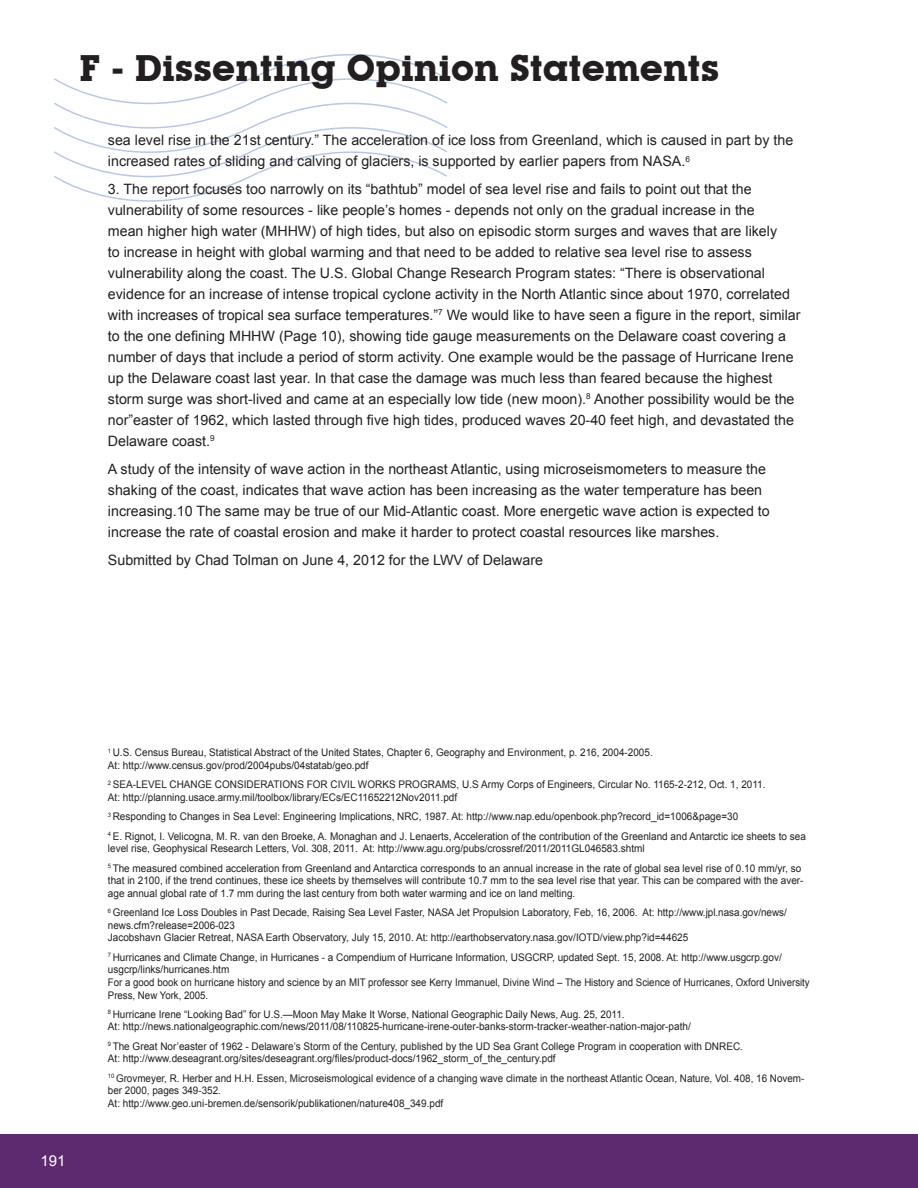
<style>
.page{position:relative;width:918px;height:1188px;background:#fff}
.page>*{position:absolute;margin:0;border:0;box-sizing:border-box;transform-origin:0 0}
.t1{font:700 36px "Lubalin Graph IT Cby BT";color:#231f20}
.t2{font:15px "Arial";color:#fff}
.t3{font:14.25px/21px "Arial";color:#231f20}
.t4{font:10.5px/12.6px "Arial";color:#231f20;scale:.95 1}
.t5{font:10.5px/12.6px "Arial";color:#231f20;scale:.94 1}
</style>
<div class="page">
<svg style="left:54px;top:54px;width:393px;height:148px"></svg>
<div style="left:0;top:1134px;width:918px;height:54px;background:#5e2a6f"></div>
<h1 class="t1" style="left:79px;top:47px;width:642px">F - Dissenting Opinion Statements</h1>
<h3 class="t3" style="left:108px;top:130px;width:687px">sea level rise in the 21st century.” The acceleration of ice loss from Greenland, which is caused in part by the increased rates of sliding and calving of glaciers, is supported by earlier papers from NASA.<sup>6</sup></h3>
<p class="t3" style="left:108px;top:179px;width:694px">3. The report focuses too narrowly on its “bathtub” model of sea level rise and fails to point out that the vulnerability of some resources - like people’s homes - depends not only on the gradual increase in the<br>mean higher high water (MHHW) of high tides, but also on episodic storm surges and waves that are likely<br>to increase in height with global warming and that need to be added to relative sea level rise to assess vulnerability along the coast. The U.S. Global Change Research Program states: “There is observational evidence for an increase of intense tropical cyclone activity in the North Atlantic since about 1970, correlated with increases of tropical sea surface temperatures.”<sup>7</sup> We would like to have seen a figure in the report, similar to the one defining MHHW (Page 10), showing tide gauge measurements on the Delaware coast covering a number of days that include a period of storm activity. One example would be the passage of Hurricane Irene up the Delaware coast last year. In that case the damage was much less than feared because the highest storm surge was short-lived and came at an especially low tide (new moon).<sup>8</sup> Another possibility would be the nor”easter of 1962, which lasted through five high tides, produced waves 20-40 feet high, and devastated the Delaware coast.<sup>9</sup></p>
<p class="t3" style="left:108px;top:458px;width:663px">A study of the intensity of wave action in the northeast Atlantic, using microseismometers to measure the shaking of the coast, indicates that wave action has been increasing as the water temperature has been increasing.10 The same may be true of our Mid-Atlantic coast. More energetic wave action is expected to increase the rate of coastal erosion and make it harder to protect coastal resources like marshes.</p>
<h3 class="t3" style="left:108px;top:549px;width:437px">Submitted by Chad Tolman on June 4, 2012 for the LWV of Delaware</h3>
<h2 class="t2" style="left:40px;top:1151px;width:27px">191</h2>
<p class="t4" style="left:108px;top:747px;width:575px"><sup>1</sup> U.S. Census Bureau, Statistical Abstract of the United States, Chapter 6, Geography and Environment, p. 216, 2004-2005.<br>At: http://www.census.gov/prod/2004pubs/04statab/geo.pdf</p>
<p class="t4" style="left:108px;top:778px;width:694px"><sup>2</sup> SEA-LEVEL CHANGE CONSIDERATIONS FOR CIVIL WORKS PROGRAMS, U.S Army Corps of Engineers, Circular No. 1165-2-212, Oct. 1, 2011.<br>At: http://planning.usace.army.mil/toolbox/library/ECs/EC11652212Nov2011.pdf</p>
<p class="t4" style="left:108px;top:807px;width:736px;line-height:19.4px"><sup>3</sup> Responding to Changes in Sea Level: Engineering Implications, NRC, 1987. At: http://www.nap.edu/openbook.php?record_id=1006&amp;page=30<br><sup>4</sup> E. Rignot, I. Velicogna, M. R. van den Broeke, A. Monaghan and J. Lenaerts, Acceleration of the contribution of the Greenland and Antarctic ice sheets to sea</p>
<p class="t4" style="left:108px;top:839px;width:731px;line-height:19.4px">level rise, Geophysical Research Letters, Vol. 308, 2011. At: http://www.agu.org/pubs/crossref/2011/2011GL046583.shtml<br><sup>5</sup> The measured combined acceleration from Greenland and Antarctica corresponds to an annual increase in the rate of global sea level rise of 0.10 mm/yr, so</p>
<p class="t4" style="left:108px;top:874px;width:734px">that in 2100, if the trend continues, these ice sheets by themselves will contribute 10.7 mm to the sea level rise that year. This can be compared with the aver&shy;age annual global rate of 1.7 mm during the last century from both water warming and ice on land melting.</p>
<p class="t5" style="left:108px;top:906px;width:724px"><sup>6</sup> Greenland Ice Loss Doubles in Past Decade, Raising Sea Level Faster, NASA Jet Propulsion Laboratory, Feb, 16, 2006. At: http://www.jpl.nasa.gov/news/ news.cfm?release=2006-023<br>Jacobshavn Glacier Retreat, NASA Earth Observatory, July 15, 2010. At: http://earthobservatory.nasa.gov/IOTD/view.php?id=44625</p>
<p class="t4" style="left:108px;top:951px;width:740px"><sup>7</sup> Hurricanes and Climate Change, in Hurricanes - a Compendium of Hurricane Information, USGCRP, updated Sept. 15, 2008. At: http://www.usgcrp.gov/ usgcrp/links/hurricanes.htm<br>For a good book on hurricane history and science by an MIT professor see Kerry Immanuel, Divine Wind – The History and Science of Hurricanes, Oxford University Press, New York, 2005.</p>
<p class="t4" style="left:108px;top:1008px;width:615px"><sup>8</sup> Hurricane Irene “Looking Bad” for U.S.—Moon May Make It Worse, National Geographic Daily News, Aug. 25, 2011.<br>At: http://news.nationalgeographic.com/news/2011/08/110825-hurricane-irene-outer-banks-storm-tracker-weather-nation-major-path/</p>
<p class="t4" style="left:108px;top:1040px;width:670px"><sup>9</sup> The Great Nor’easter of 1962 - Delaware’s Storm of the Century, published by the UD Sea Grant College Program in cooperation with DNREC.<br>At: http://www.deseagrant.org/sites/deseagrant.org/files/product-docs/1962_storm_of_the_century.pdf</p>
<p class="t5" style="left:108px;top:1072px;width:742px"><sup>10</sup> Grovmeyer, R. Herber and H.H. Essen, Microseismological evidence of a changing wave climate in the northeast Atlantic Ocean, Nature, Vol. 408, 16 Novem&shy;ber 2000, pages 349-352.<br>At: http://www.geo.uni-bremen.de/sensorik/publikationen/nature408_349.pdf</p>
</div>
